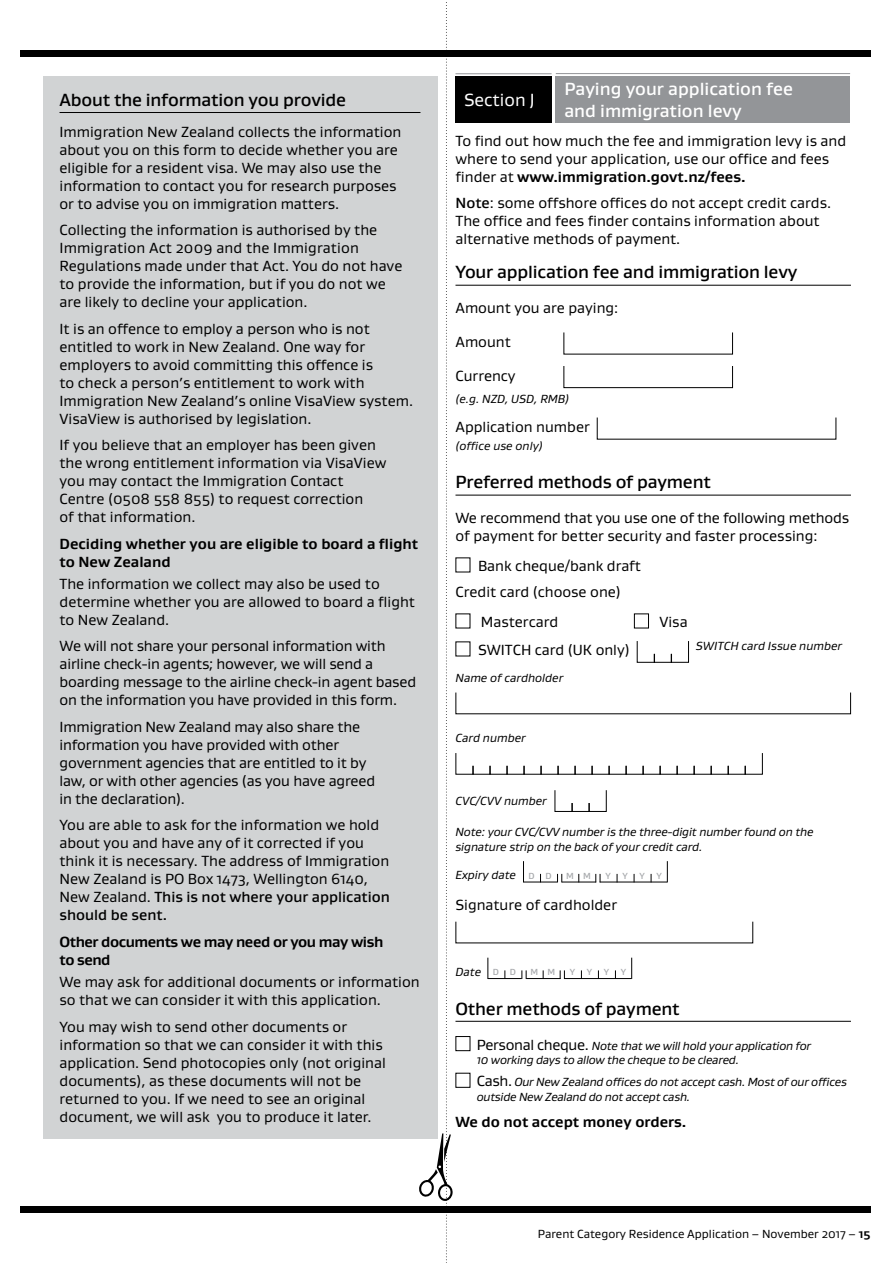
<style>
.page{position:relative;width:893px;height:1263px;background:#fff}
.page>*{position:absolute;margin:0;border:0;box-sizing:border-box;transform-origin:0 0}
.t1{font:500 18px "Gustan";letter-spacing:-.01em;color:#000}
.t2{font:500 18px/21.6px "Gustan";color:#fff}
.t3{font:18px "Gustan";color:#fff}
.t4{font:15px/18px "Gustan";color:#000}
.t5{font:700 15px/18px "Gustan";color:#000}
.t6{font:700 15px/18px "Gustan";letter-spacing:-.03em;color:#000}
.t7{font:italic 12px/14.4px "Gustan";letter-spacing:-.01em;color:#000}
.t8{font:12px "Gustan";color:#000}
.t9{font:500 9px "Gustan";color:#a7a9ac}
.s1{font-weight:500}
.s2{font-weight:700}
.s3{font-weight:500;font-style:normal;font-size:9px;color:#a7a9ac}
.s4{font-style:normal;font-size:15px}
</style>
<div class="page">
<div style="left:20px;top:50px;width:850px;height:7px;background:#000"></div>
<div style="left:20px;top:1206px;width:850px;height:7px;background:#000"></div>
<div style="left:43px;top:77px;width:394px;height:1062px;background:#d1d3d4"></div>
<hr style="left:60px;top:112px;width:360px;height:1px;background:#000">
<hr style="left:455px;top:285px;width:396px;height:1px;background:#000">
<hr style="left:455px;top:495px;width:396px;height:1px;background:#000">
<hr style="left:455px;top:1021px;width:396px;height:1px;background:#000">
<div style="left:556px;top:77px;width:294px;height:46px;background:#939598"></div>
<hr style="left:556px;top:73px;width:294px;height:1px;background:#939598">
<svg style="left:418px;top:2px;width:419px;height:1261px"></svg>
<p class="t1" style="left:60px;top:88px;width:288px">About the information you provide</p>
<p class="t4" style="left:60px;top:122px;width:343px">Immigration New Zealand collects the information about you on this form to decide whether you are eligible for a resident visa. We may also use the information to contact you for research purposes or to advise you on immigration matters.</p>
<p class="t4" style="left:60px;top:220px;width:344px">Collecting the information is authorised by the Immigration Act 2009 and the Immigration Regulations made under that Act. You do not have to provide the information, but if you do not we are likely to decline your application.</p>
<p class="t4" style="left:60px;top:319px;width:355px">It is an offence to employ a person who is not entitled to work in New Zealand. One way for employers to avoid committing this offence is<br>to check a person’s entitlement to work with Immigration New Zealand’s online VisaView system.<br>VisaView is authorised by legislation.</p>
<p class="t4" style="left:60px;top:435px;width:328px">If you believe that an employer has been given the wrong entitlement information via VisaView you may contact the Immigration Contact Centre (0508 558 855) to request correction<br>of that information.</p>
<p class="t5" style="left:60px;top:534px;width:360px">Deciding whether you are eligible to board a flight to New Zealand</p>
<p class="t4" style="left:60px;top:574px;width:357px">The information we collect may also be used to determine whether you are allowed to board a flight to New Zealand.</p>
<p class="t4" style="left:60px;top:637px;width:358px">We will not share your personal information with airline check-in agents; however, we will send a boarding message to the airline check-in agent based on the information you have provided in this form.</p>
<p class="t4" style="left:60px;top:717px;width:317px">Immigration New Zealand may also share the information you have provided with other government agencies that are entitled to it by law, or with other agencies (as you have agreed in the declaration).</p>
<p class="t4" style="left:60px;top:816px;width:332px">You are able to ask for the information we hold about you and have any of it corrected if you think it is necessary. The address of Immigration New Zealand is PO Box 1473, Wellington 6140, New Zealand. <span class="s1">This is not where your application should be sent.</span></p>
<p class="t6" style="left:60px;top:932px;width:325px">Other documents we may need or you may wish to send</p>
<p class="t4" style="left:60px;top:972px;width:362px">We may ask for additional documents or information so that we can consider it with this application.</p>
<p class="t4" style="left:60px;top:1017px;width:328px">You may wish to send other documents or information so that we can consider it with this application. Send photocopies only (not original documents), as these documents will not be returned to you. If we need to see an original document, we will ask you to produce it later.</p>
<p class="t3" style="left:464px;top:88px;width:72px">Section J</p>
<p class="t2" style="left:564px;top:78px;width:230px">Paying your application fee and immigration levy</p>
<p class="t4" style="left:455px;top:131px;width:392px">To find out how much the fee and immigration levy is and where to send your application, use our office and fees finder at <span class="s2">www.immigration.govt.nz/fees.</span></p>
<p class="t4" style="left:455px;top:194px;width:377px"><span class="s1">Note</span>: some offshore offices do not accept credit cards.<br>The office and fees finder contains information about alternative methods of payment.</p>
<p class="t1" style="left:455px;top:260px;width:343px">Your application fee and immigration levy</p>
<p class="t4" style="left:455px;top:299px;width:164px">Amount you are paying:</p>
<p class="t4" style="left:455px;top:332px;width:57px">Amount</p>
<p class="t4" style="left:455px;top:366px;width:62px">Currency</p>
<p class="t7" style="left:455px;top:391px;width:115px">(e.g. NZD, USD, RMB)</p>
<p class="t4" style="left:455px;top:417px;width:136px">Application number</p>
<p class="t7" style="left:455px;top:438px;width:89px">(office use only)</p>
<p class="t1" style="left:455px;top:470px;width:257px">Preferred methods of payment</p>
<p class="t4" style="left:455px;top:509px;width:395px">We recommend that you use one of the following methods of payment for better security and faster processing:</p>
<p class="t4" style="left:455px;top:552px;width:187px;line-height:26.5px;text-indent:22px">Bank cheque/bank draft<br>Credit card (choose one)</p>
<p class="t4" style="left:481px;top:612px;width:79px">Mastercard</p>
<p class="t4" style="left:659px;top:612px;width:30px">Visa</p>
<p class="t4" style="left:478px;top:640px;width:153px">SWITCH card (UK only)</p>
<p class="t7" style="left:696px;top:639px;width:148px">SWITCH card Issue number</p>
<p class="t7" style="left:455px;top:670px;width:109px">Name of cardholder</p>
<p class="t7" style="left:455px;top:730px;width:72px">Card number</p>
<p class="t7" style="left:455px;top:793px;width:93px">CVC/CVV number</p>
<p class="t7" style="left:455px;top:825px;width:360px">Note: your CVC/CVV number is the three-digit number found on the signature strip on the back of your credit card.</p>
<p class="t7" style="left:455px;top:868px;width:98px">Expiry date <span class="s3">D D</span></p>
<p class="t9" style="left:566px;top:870px;width:26px">M M</p>
<p class="t9" style="left:605px;top:870px;width:7px">Y</p>
<p class="t9" style="left:622px;top:870px;width:7px">Y</p>
<p class="t9" style="left:639px;top:870px;width:7px">Y</p>
<p class="t9" style="left:656px;top:870px;width:7px">Y</p>
<p class="t4" style="left:455px;top:895px;width:163px">Signature of cardholder</p>
<p class="t7" style="left:455px;top:964px;width:62px">Date <span class="s3">D D</span></p>
<p class="t9" style="left:530px;top:966px;width:26px">M M</p>
<p class="t9" style="left:570px;top:966px;width:7px">Y</p>
<p class="t9" style="left:587px;top:966px;width:7px">Y</p>
<p class="t9" style="left:604px;top:966px;width:7px">Y</p>
<p class="t9" style="left:621px;top:966px;width:7px">Y</p>
<p class="t1" style="left:455px;top:996px;width:226px">Other methods of payment</p>
<p class="t7" style="left:477px;top:1038px;width:336px"><span class="s4">Personal cheque.</span> Note that we will hold your application for<br>10 working days to allow the cheque to be cleared.</p>
<p class="t7" style="left:477px;top:1074px;width:372px"><span class="s4">Cash.</span> Our New Zealand offices do not accept cash. Most of our offices outside New Zealand do not accept cash.</p>
<p class="t5" style="left:455px;top:1112px;width:233px">We do not accept money orders.</p>
<p class="t8" style="left:538px;top:1226px;width:334px">Parent Category Residence Application – November 2017 – <span class="s2">15</span></p>
</div>
